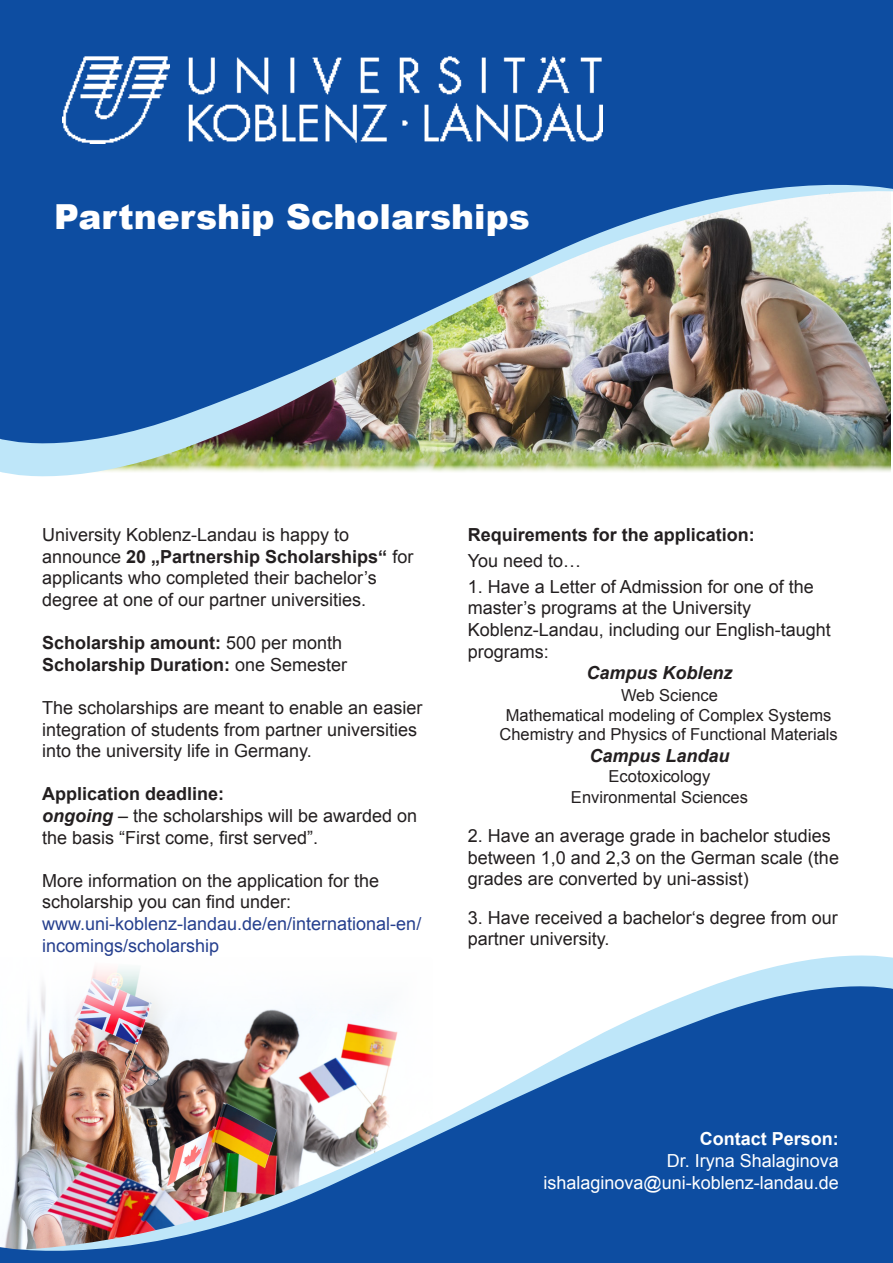
<style>
.page{position:relative;width:893px;height:1263px;background:#fff}
.page>*{position:absolute;margin:0;border:0;box-sizing:border-box;transform-origin:0 0}
.t1{font:900 34.5px "Arial";color:#fff}
.t2{font:18px/21.6px "Arial";color:#231f20}
.t3{font:700 18px "Arial";color:#231f20}
.t4{font:18px/21.6px "Arial";color:#253f8e}
.t5{font:18px "Arial";color:#fff}
.t6{font:italic 700 18px "Arial";color:#231f20}
.t7{font:700 18px "Arial";color:#fff}
.t8{font:16.5px "Arial";color:#231f20}
.s1{font-weight:700}
.s2{font-weight:400}
.s3{font-weight:700;font-style:italic}
</style>
<div class="page">
<svg style="left:0;top:459px;width:891px;height:18px"></svg>
<img style="left:0;top:0;width:893px;height:459px">
<svg style="left:93px;top:955px;width:800px;height:18px"></svg>
<img style="left:0;top:973px;width:893px;height:290px">
<img style="left:184px;top:55px;width:419px;height:88px">
<img style="left:63px;top:55px;width:107px;height:88px">
<p class="t1" style="left:54px;top:191px;width:477px">Partnership Scholarships</p>
<p class="t2" style="left:42px;top:524px;width:309px">University Koblenz-Landau is happy to</p>
<p class="t2" style="left:42px;top:546px;width:373px">announce <span class="s1">20 „Partnership Scholarships“</span> for applicants who completed their bachelor’s</p>
<p class="t2" style="left:42px;top:589px;width:326px">degree at one of our partner universities.</p>
<p class="t3" style="left:42px;top:631px;width:302px">Scholarship amount: <span class="s2">500 per month</span></p>
<p class="t3" style="left:42px;top:652px;width:307px">Scholarship Duration: <span class="s2">one Semester</span></p>
<p class="t2" style="left:42px;top:697px;width:382px">The scholarships are meant to enable an easier integration of students from partner universities into the university life in Germany.</p>
<p class="t3" style="left:42px;top:782px;width:184px">Application deadline:</p>
<p class="t2" style="left:42px;top:805px;width:377px"><span class="s3">ongoing</span> – the scholarships will be awarded on the basis “First come, first served”.</p>
<p class="t2" style="left:42px;top:870px;width:339px">More information on the application for the scholarship you can find under:</p>
<p class="t4" style="left:42px;top:913px;width:381px">www.uni-koblenz-landau.de/en/international-en/ incomings/scholarship</p>
<p class="t3" style="left:468px;top:523px;width:289px">Requirements for the application:</p>
<p class="t2" style="left:468px;top:550px;width:115px">You need to…</p>
<p class="t2" style="left:468px;top:576px;width:348px">1. Have a Letter of Admission for one of the master’s programs at the University</p>
<p class="t2" style="left:468px;top:619px;width:365px">Koblenz-Landau, including our English-taught programs:</p>
<p class="t6" style="left:586px;top:661px;width:148px">Campus Koblenz</p>
<p class="t8" style="left:621px;top:684px;width:98px">Web Science</p>
<p class="t8" style="left:506px;top:704px;width:327px">Mathematical modeling of Complex Systems</p>
<p class="t8" style="left:499px;top:724px;width:340px">Chemistry and Physics of Functional Materials</p>
<p class="t6" style="left:589px;top:744px;width:142px">Campus Landau</p>
<p class="t8" style="left:609px;top:765px;width:103px">Ecotoxicology</p>
<p class="t8" style="left:571px;top:787px;width:178px">Environmental Sciences</p>
<p class="t2" style="left:468px;top:825px;width:373px">2. Have an average grade in bachelor studies between 1,0 and 2,3 on the German scale (the grades are converted by uni-assist)</p>
<p class="t2" style="left:468px;top:907px;width:372px">3. Have received a bachelor‘s degree from our partner university.</p>
<p class="t7" style="left:700px;top:1127px;width:141px">Contact Person:</p>
<p class="t5" style="left:667px;top:1149px;width:174px">Dr. Iryna Shalaginova</p>
<p class="t5" style="left:543px;top:1170px;width:297px">ishalaginova@uni-koblenz-landau.de</p>
</div>
